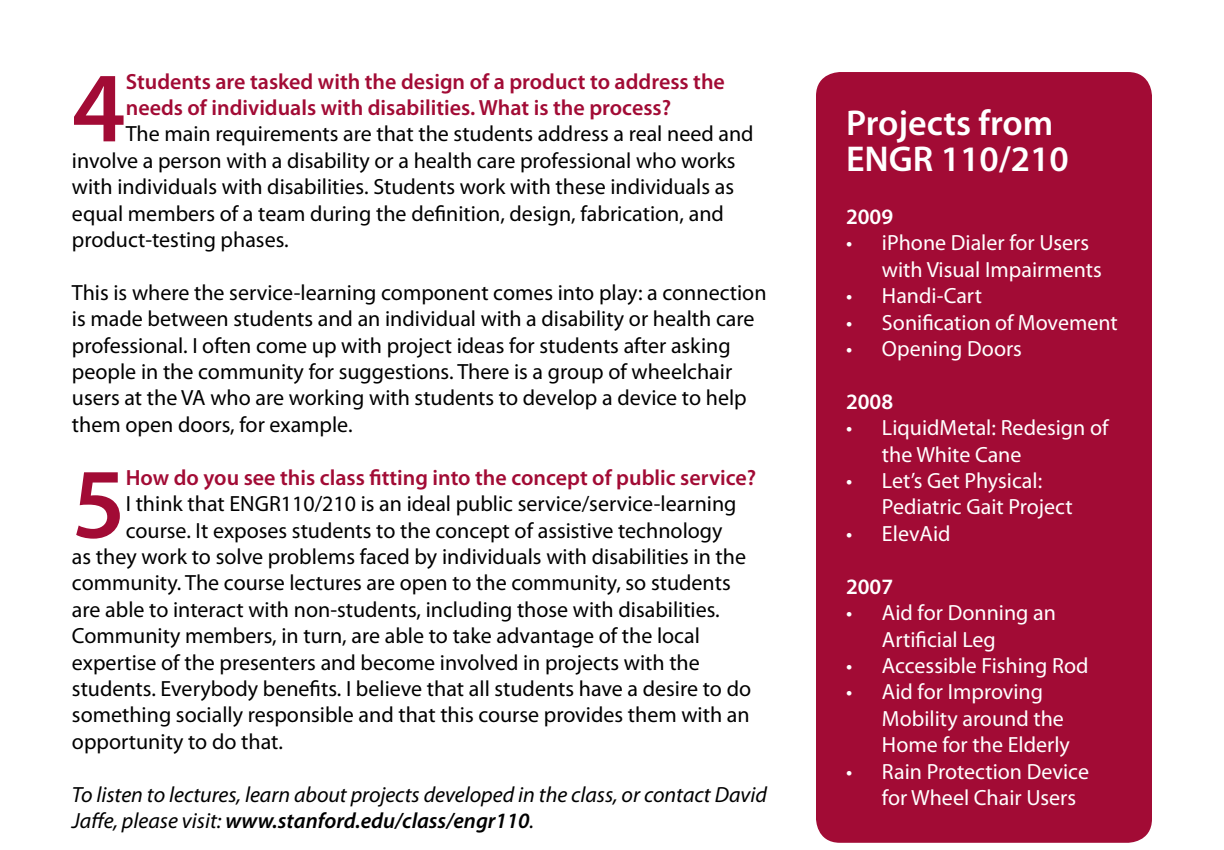
<style>
.page{position:relative;width:1224px;height:850px;background:#fff}
.page>*{position:absolute;margin:0;border:0;box-sizing:border-box;transform-origin:0 0}
.t1{font:600 100.4px "Myriad Pro";color:#a20b35}
.t2{font:600 36px/36px "Myriad Pro";color:#fff}
.t3{font:22px/26.4px "Myriad Pro";color:#000}
.t4{font:22px/26.4px "Myriad Pro";color:#fff}
.t5{font:600 22px/26.4px "Myriad Pro";color:#a20b35}
.t6{font:italic 22px/26.4px "Myriad Pro";color:#000}
.t7{font:600 22px "Myriad Pro";color:#fff}
.s1{font-weight:600}
</style>
<div class="page">
<div style="left:816px;top:72px;width:336px;height:770px;background:#a20b35;border-radius:24px"></div>
<h1 class="t1" style="left:72px;top:44px;width:55px">4</h1>
<p class="t5" style="left:126px;top:67px;width:601px">Students are tasked with the design of a product to address the needs of individuals with disabilities. What is the process?</p>
<p class="t3" style="left:72px;top:120px;width:683px;text-indent:54px">The main requirements are that the students address a real need and involve a person with a disability or a health care professional who works with individuals with disabilities. Students work with these individuals as equal members of a team during the definition, design, fabrication, and product-testing phases.</p>
<p class="t3" style="left:72px;top:279px;width:696px">This is where the service-learning component comes into play: a connection is made between students and an individual with a disability or health care professional. I often come up with project ideas for students after asking people in the community for suggestions. There is a group of wheelchair users at the VA who are working with students to develop a device to help them open doors, for example.</p>
<h1 class="t1" style="left:72px;top:440px;width:55px">5</h1>
<p class="t5" style="left:126px;top:463px;width:632px">How do you see this class fitting into the concept of public service?</p>
<p class="t3" style="left:126px;top:490px;width:612px">I think that ENGR110/210 is an ideal public service/service-learning</p>
<p class="t3" style="left:126px;top:516px;width:598px">course. It exposes students to the concept of assistive technology</p>
<p class="t3" style="left:72px;top:543px;width:676px">as they work to solve problems faced by individuals with disabilities in the</p>
<p class="t3" style="left:72px;top:569px;width:660px">community. The course lectures are open to the community, so students</p>
<p class="t3" style="left:72px;top:596px;width:649px">are able to interact with non-students, including those with disabilities.</p>
<p class="t3" style="left:72px;top:622px;width:629px">Community members, in turn, are able to take advantage of the local</p>
<p class="t3" style="left:72px;top:648px;width:629px">expertise of the presenters and become involved in projects with the</p>
<p class="t3" style="left:72px;top:675px;width:681px">students. Everybody benefits. I believe that all students have a desire to do</p>
<p class="t3" style="left:72px;top:701px;width:679px">something socially responsible and that this course provides them with an</p>
<p class="t3" style="left:72px;top:728px;width:213px">opportunity to do that.</p>
<p class="t6" style="left:72px;top:780px;width:697px">To listen to lectures, learn about projects developed in the class, or contact David<br>Jaffe, please visit: <span class="s1">www.stanford.edu/class/engr110</span>.</p>
<h2 class="t2" style="left:846px;top:104px;width:224px">Projects from<br>ENGR 110/210</h2>
<p class="t7" style="left:846px;top:202px;width:49px">2009</p>
<p class="t4" style="left:882px;top:229px;width:221px;text-indent:-36px">• iPhone Dialer for Users with Visual Impairments</p>
<p class="t4" style="left:846px;top:282px;width:137px">• Handi-Cart</p>
<p class="t4" style="left:846px;top:308px;width:273px">• Sonification of Movement</p>
<p class="t4" style="left:846px;top:335px;width:178px">• Opening Doors</p>
<p class="t7" style="left:846px;top:387px;width:49px">2008</p>
<p class="t4" style="left:882px;top:414px;width:228px;text-indent:-36px">• LiquidMetal: Redesign of the White Cane</p>
<p class="t4" style="left:882px;top:467px;width:192px;text-indent:-36px">• Let’s Get Physical:<br>Pediatric Gait Project</p>
<p class="t4" style="left:846px;top:520px;width:106px">• ElevAid</p>
<p class="t7" style="left:846px;top:572px;width:49px">2007</p>
<p class="t4" style="left:882px;top:599px;width:176px;text-indent:-36px">• Aid for Donning an<br>Artificial Leg</p>
<p class="t4" style="left:846px;top:652px;width:244px">• Accessible Fishing Rod</p>
<p class="t4" style="left:882px;top:678px;width:189px;text-indent:-36px">• Aid for Improving<br>Mobility around the<br>Home for the Elderly</p>
<p class="t4" style="left:882px;top:757px;width:209px;text-indent:-36px">• Rain Protection Device for Wheel Chair Users</p>
</div>
